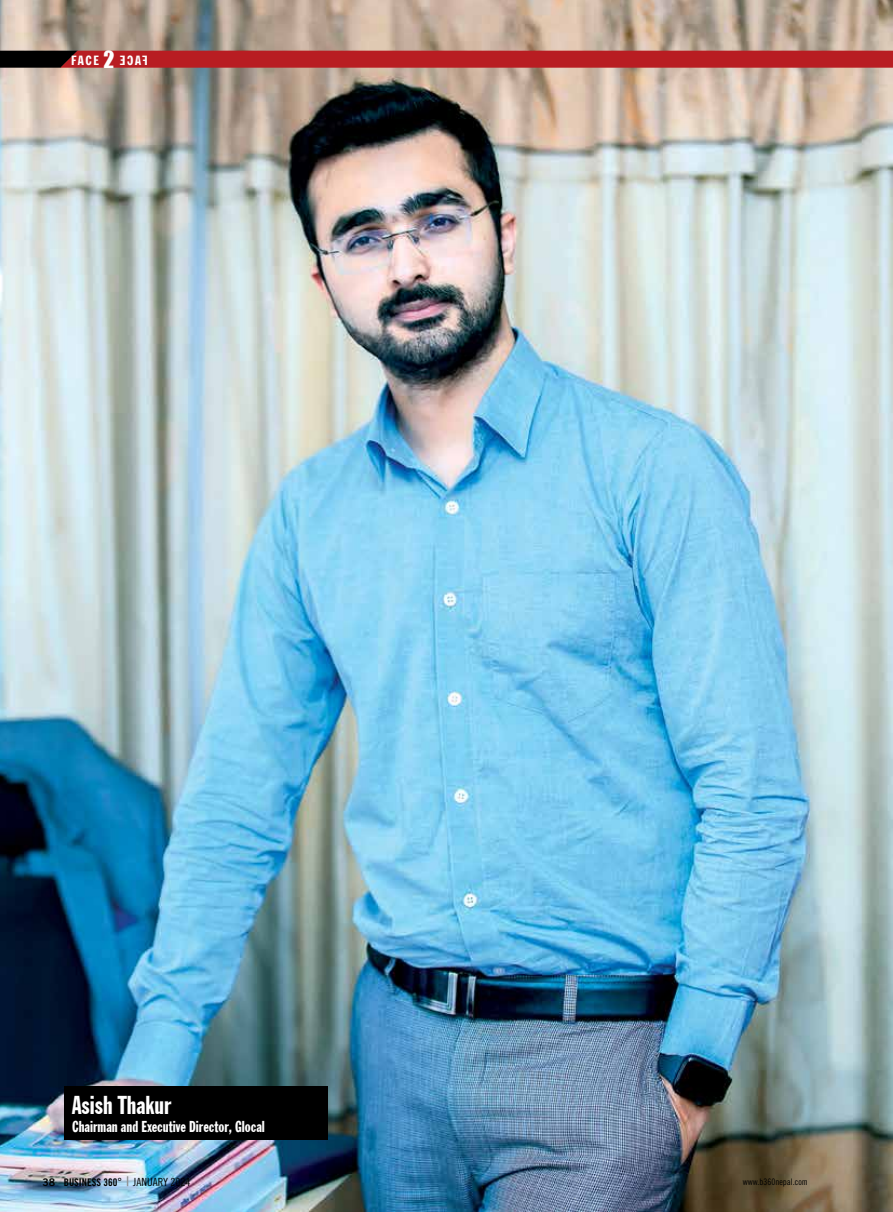
<style>
.page{position:relative;width:893px;height:1212px;background:#fff}
.page>*{position:absolute;margin:0;border:0;box-sizing:border-box;transform-origin:0 0}
.t1{font:27px "Franklin Extra Cond Gothic";color:#fff}
.t2{font:16.5px "Franklin Extra Cond Gothic";color:#fff}
.t3{font:expanded 12.75px "Franklin Goth";color:#fff}
.t4{font:10.5px "Trade Gothic LT Std Bd Cn 20";color:#000}
.t5{font:9px "Trade Gothic LT Std Cn 18";color:#000}
.s1{font-family:"Impact";font-stretch:normal;font-size:21.75px}
.s2{font-family:"Trade Gothic LT Std Bd 2"}
.s3{font-size:11.25px}
.s4{font-family:"Trade Gothic LT Std Cn 18";font-size:11.25px}
</style>
<div class="page">
<img style="left:0;top:0;width:893px;height:1212px">
<div style="left:64px;top:1086px;width:263px;height:54px;background:#000"></div>
<svg style="left:0;top:51px;width:893px;height:17px;background:#aa1d21"></svg>
<p class="t3" style="left:71px;top:53px;width:45px">FACE <span class="s1">2</span></p>
<h1 class="t1" style="left:72px;top:1090px;width:101px">Asish Thakur</h1>
<p class="t2" style="left:72px;top:1117px;width:194px">Chairman and Executive Director, Glocal</p>
<p class="t4" style="left:42px;top:1176px;width:150px"><span class="s2">38</span> BUSINESS 360<span class="s3">°</span> <span class="s4">JANUARY 2024</span></p>
<p class="t5" style="left:743px;top:1176px;width:67px">www.b360nepal.com</p>
</div>
